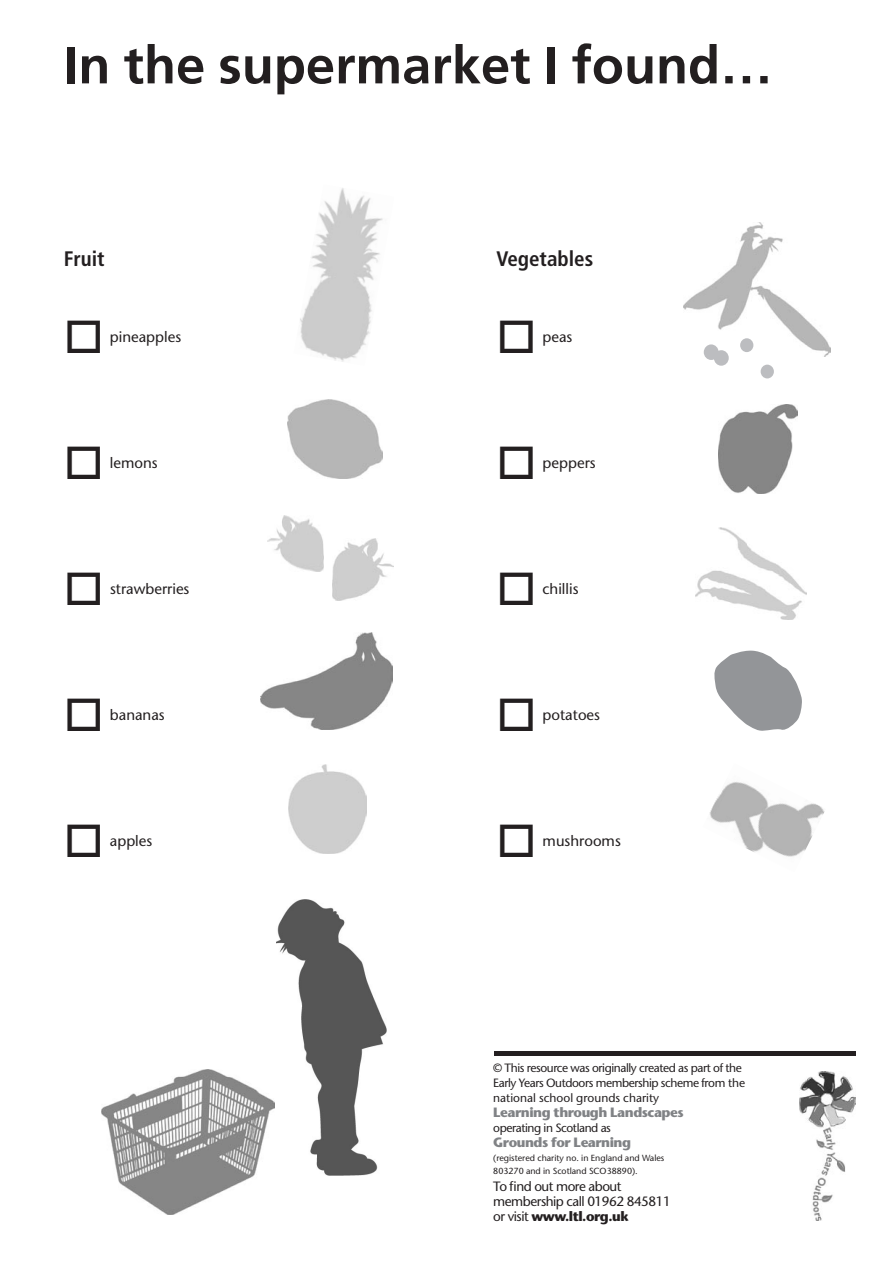
<style>
.page{position:relative;width:893px;height:1263px;background:#fff}
.page>*{position:absolute;margin:0;border:0;box-sizing:border-box;transform-origin:0 0}
.t1{font:700 52.5px "Frutiger";color:#231f20}
.t2{font:700 condensed 21px "Frutiger LT Std";color:#231f20}
.t3{font:500 15px "Stone Sans Std";color:#231f20}
.t4{font:500 13.5px/15px "Stone Sans Std";letter-spacing:-.035em;color:#231f20}
.t5{font:700 13.5px "Stone Sans Std";letter-spacing:-.035em;color:#808285}
.t6{font:500 12px/15px "Stone Sans Std";letter-spacing:-.035em;color:#231f20}
.t7{font:500 8.85px/13.5px "Stone Sans Std";color:#231f20}
.s1{font-weight:700}
</style>
<div class="page">
<div style="left:494px;top:1051px;width:362px;height:5px;background:#231f20"></div>
<img style="left:800px;top:1071px;width:56px;height:150px">
<img style="left:261px;top:632px;width:131px;height:97px">
<img style="left:287px;top:400px;width:95px;height:78px">
<img style="left:288px;top:764px;width:79px;height:89px">
<img style="left:333px;top:538px;width:61px;height:62px">
<img style="left:300px;top:188px;width:83px;height:174px">
<img style="left:268px;top:516px;width:55px;height:56px">
<img style="left:683px;top:223px;width:147px;height:133px">
<img style="left:709px;top:781px;width:116px;height:76px">
<div style="left:704px;top:344px;width:15px;height:16px;background:#bcbdc0;border-radius:50%"></div>
<div style="left:714px;top:350px;width:15px;height:16px;background:#bcbdc0;border-radius:50%"></div>
<div style="left:740px;top:338px;width:13px;height:14px;background:#bcbdc0;border-radius:50%"></div>
<div style="left:761px;top:365px;width:13px;height:13px;background:#bcbdc0;border-radius:50%"></div>
<img style="left:695px;top:527px;width:112px;height:93px">
<img style="left:718px;top:405px;width:80px;height:89px">
<svg style="left:714px;top:650px;width:88px;height:81px"></svg>
<img style="left:102px;top:1070px;width:172px;height:144px">
<img style="left:277px;top:899px;width:109px;height:276px">
<h1 class="t1" style="left:64px;top:34px;width:710px">In the supermarket I found…</h1>
<h2 class="t2" style="left:64px;top:246px;width:42px">Fruit</h2>
<h2 class="t2" style="left:496px;top:246px;width:98px">Vegetables</h2>
<p class="t3" style="left:64px;top:328px;width:119px">□ pineapples</p>
<p class="t3" style="left:496px;top:328px;width:78px">□ peas</p>
<p class="t3" style="left:64px;top:454px;width:95px">□ lemons</p>
<p class="t3" style="left:496px;top:454px;width:101px">□ peppers</p>
<p class="t3" style="left:64px;top:580px;width:127px">□ strawberries</p>
<p class="t3" style="left:496px;top:580px;width:84px">□ chillis</p>
<p class="t3" style="left:64px;top:706px;width:102px">□ bananas</p>
<p class="t3" style="left:496px;top:706px;width:105px">□ potatoes</p>
<p class="t3" style="left:64px;top:832px;width:90px">□ apples</p>
<p class="t3" style="left:496px;top:832px;width:126px">□ mushrooms</p>
<p class="t6" style="left:493px;top:1060px;width:254px">© This resource was originally created as part of the<br>Early Years Outdoors membership scheme from the national school grounds charity</p>
<p class="t5" style="left:493px;top:1104px;width:192px">Learning through Landscapes</p>
<p class="t6" style="left:493px;top:1120px;width:119px">operating in Scotland as</p>
<p class="t5" style="left:493px;top:1134px;width:139px">Grounds for Learning</p>
<p class="t7" style="left:493px;top:1151px;width:173px">(registered charity no. in England and Wales<br>803270 and in Scotland SCO38890).</p>
<p class="t4" style="left:493px;top:1178px;width:179px">To find out more about membership call 01962 845811 or visit <span class="s1">www.ltl.org.uk</span></p>
</div>
